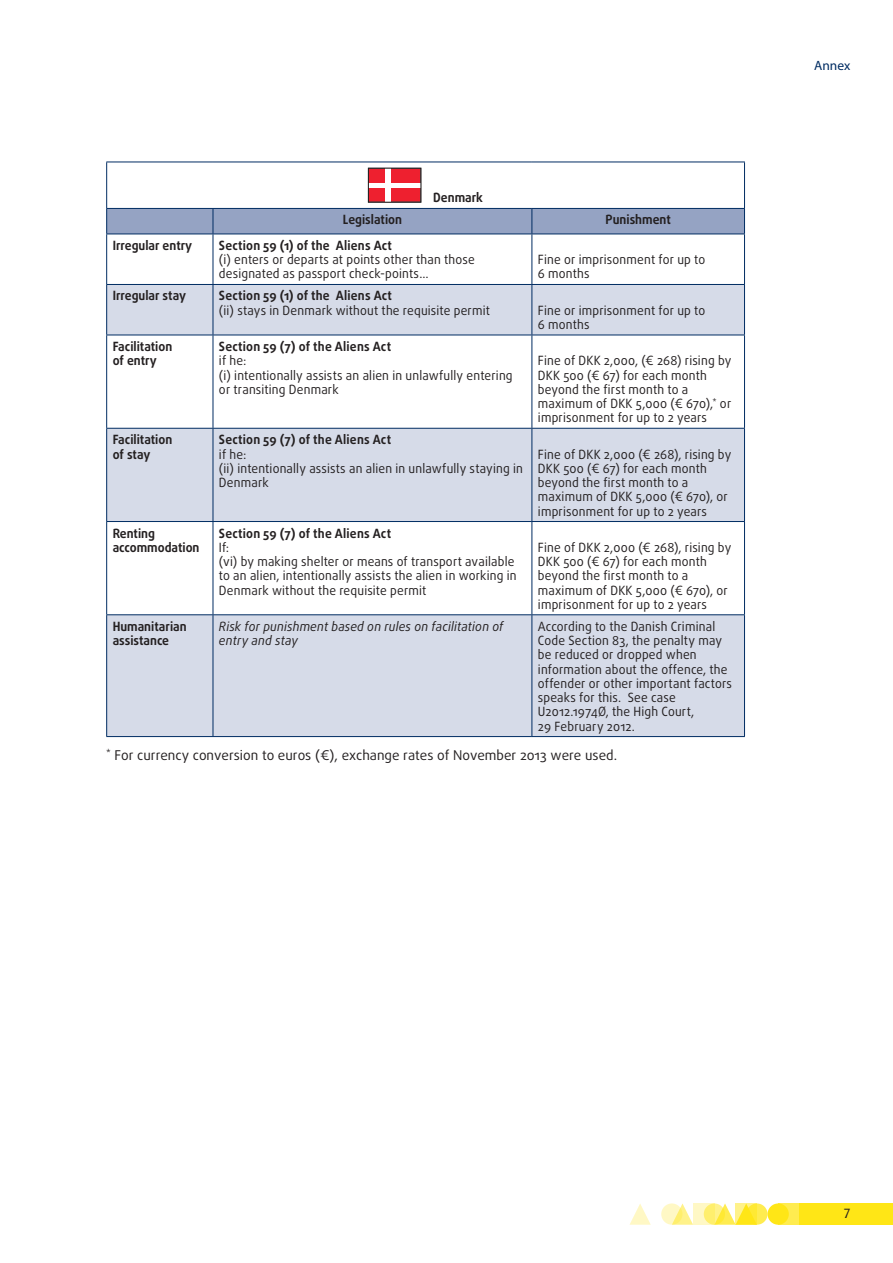
<style>
.page{position:relative;width:893px;height:1263px;background:#fff}
.page>*{position:absolute;margin:0;border:0;box-sizing:border-box;transform-origin:0 0}
.body_text{font:13.5px "Daxline Pro";color:#231f20}
.t1{font:13.5px "Myriad Pro";color:#002c62}
.t2{font:13.5px "Dax";color:#231f20}
.table_body{font:12.75px/14.2px "Daxline Pro";letter-spacing:.015em;color:#231f20;scale:.95 1}
.table_header{font:700 12.75px/14.2px "Daxline Pro";color:#231f20;scale:.95 1}
.table_body-2{font:700 12.75px "Daxline Pro";letter-spacing:.015em;color:#231f20;scale:.95 1}
.table_body-3{font:italic 12.75px/14.2px "Daxline Pro";letter-spacing:.015em;color:#231f20;scale:.95 1}
</style>
<div class="page">
<div style="left:746px;top:1203px;width:21px;height:22px;background:#ffec50;border-radius:50%"></div>
<div style="left:778px;top:1203px;width:21px;height:22px;background:#ffec50"></div>
<div style="left:799px;top:1203px;width:94px;height:22px;background:#ffe616"></div>
<svg style="left:675px;top:1203px;width:18px;height:22px"></svg>
<svg style="left:629px;top:1204px;width:22px;height:21px"></svg>
<div style="left:767px;top:1203px;width:22px;height:22px;background:#ffe616;border-radius:50%"></div>
<svg style="left:718px;top:1203px;width:18px;height:22px"></svg>
<svg style="left:704px;top:1203px;width:21px;height:22px"></svg>
<svg style="left:661px;top:1203px;width:21px;height:22px"></svg>
<svg style="left:736px;top:1203px;width:21px;height:22px"></svg>
<svg style="left:693px;top:1203px;width:21px;height:22px"></svg>
<svg style="left:107px;top:285px;width:637px;height:451px;fill:#d6dbe8"></svg>
<hr style="left:106px;top:162px;width:107px;height:1px;background:#002c62">
<hr style="left:106px;top:162px;width:1px;height:46px;background:#002c62">
<hr style="left:213px;top:162px;width:319px;height:1px;background:#002c62">
<hr style="left:532px;top:162px;width:213px;height:1px;background:#002c62">
<hr style="left:744px;top:162px;width:1px;height:46px;background:#002c62">
<svg style="left:106px;top:208px;width:639px;height:26px;background:#8b9bbc"></svg>
<hr style="left:106px;top:234px;width:107px;height:1px;background:#002c62">
<hr style="left:106px;top:234px;width:1px;height:50px;background:#002c62">
<hr style="left:213px;top:234px;width:319px;height:1px;background:#002c62">
<hr style="left:213px;top:234px;width:1px;height:50px;background:#002c62">
<hr style="left:532px;top:234px;width:213px;height:1px;background:#002c62">
<hr style="left:531px;top:234px;width:1px;height:50px;background:#002c62">
<hr style="left:744px;top:234px;width:1px;height:50px;background:#002c62">
<hr style="left:106px;top:284px;width:107px;height:1px;background:#002c62">
<hr style="left:106px;top:285px;width:1px;height:50px;background:#002c62">
<hr style="left:213px;top:284px;width:319px;height:1px;background:#002c62">
<hr style="left:213px;top:285px;width:1px;height:50px;background:#002c62">
<hr style="left:532px;top:284px;width:213px;height:1px;background:#002c62">
<hr style="left:531px;top:285px;width:1px;height:50px;background:#002c62">
<hr style="left:744px;top:285px;width:1px;height:50px;background:#002c62">
<hr style="left:106px;top:335px;width:107px;height:1px;background:#002c62">
<hr style="left:106px;top:335px;width:1px;height:93px;background:#002c62">
<hr style="left:213px;top:335px;width:319px;height:1px;background:#002c62">
<hr style="left:213px;top:335px;width:1px;height:93px;background:#002c62">
<hr style="left:532px;top:335px;width:213px;height:1px;background:#002c62">
<hr style="left:531px;top:335px;width:1px;height:93px;background:#002c62">
<hr style="left:744px;top:335px;width:1px;height:93px;background:#002c62">
<hr style="left:106px;top:428px;width:107px;height:1px;background:#002c62">
<hr style="left:106px;top:429px;width:1px;height:92px;background:#002c62">
<hr style="left:213px;top:428px;width:319px;height:1px;background:#002c62">
<hr style="left:213px;top:429px;width:1px;height:92px;background:#002c62">
<hr style="left:532px;top:428px;width:213px;height:1px;background:#002c62">
<hr style="left:531px;top:429px;width:1px;height:92px;background:#002c62">
<hr style="left:744px;top:429px;width:1px;height:92px;background:#002c62">
<hr style="left:106px;top:521px;width:107px;height:1px;background:#002c62">
<hr style="left:106px;top:522px;width:1px;height:92px;background:#002c62">
<hr style="left:213px;top:521px;width:319px;height:1px;background:#002c62">
<hr style="left:213px;top:522px;width:1px;height:92px;background:#002c62">
<hr style="left:532px;top:521px;width:213px;height:1px;background:#002c62">
<hr style="left:531px;top:522px;width:1px;height:92px;background:#002c62">
<hr style="left:744px;top:522px;width:1px;height:92px;background:#002c62">
<hr style="left:106px;top:614px;width:107px;height:1px;background:#002c62">
<hr style="left:106px;top:615px;width:1px;height:121px;background:#002c62">
<hr style="left:213px;top:614px;width:319px;height:1px;background:#002c62">
<hr style="left:213px;top:615px;width:1px;height:121px;background:#002c62">
<hr style="left:532px;top:614px;width:213px;height:1px;background:#002c62">
<hr style="left:531px;top:615px;width:1px;height:121px;background:#002c62">
<hr style="left:744px;top:615px;width:1px;height:121px;background:#002c62">
<hr style="left:106px;top:736px;width:107px;height:1px;background:#002c62">
<hr style="left:213px;top:736px;width:319px;height:1px;background:#002c62">
<hr style="left:532px;top:736px;width:213px;height:1px;background:#002c62">
<div style="left:368px;top:168px;width:53px;height:34px;background:#ee202f"></div>
<div style="left:385px;top:168px;width:6px;height:34px;background:#fff"></div>
<div style="left:368px;top:183px;width:53px;height:5px;background:#fff"></div>
<div style="left:368px;top:168px;width:53px;height:34px;border:1px solid #231f20"></div>
<p class="table_header" style="left:433px;top:191px;width:54px">Denmark</p>
<p class="table_header" style="left:343px;top:213px;width:64px">Legislation</p>
<p class="table_header" style="left:606px;top:213px;width:70px">Punishment</p>
<p class="table_header" style="left:113px;top:238px;width:85px">Irregular entry</p>
<p class="table_body-2" style="left:219px;top:237px;width:184px">Section 59 (1) of the Aliens Act</p>
<p class="table_body" style="left:219px;top:253px;width:271px">(i) enters or departs at points other than those designated as passport check-points…</p>
<p class="table_body" style="left:538px;top:253px;width:178px">Fine or imprisonment for up to<br>6 months</p>
<p class="table_header" style="left:113px;top:289px;width:79px">Irregular stay</p>
<p class="table_body-2" style="left:219px;top:287px;width:184px">Section 59 (1) of the Aliens Act</p>
<p class="table_body" style="left:219px;top:303px;width:287px">(ii) stays in Denmark without the requisite permit</p>
<p class="table_body" style="left:538px;top:303px;width:178px">Fine or imprisonment for up to<br>6 months</p>
<p class="table_header" style="left:113px;top:339px;width:64px">Facilitation of entry</p>
<p class="table_body-2" style="left:219px;top:338px;width:183px">Section 59 (7) of the Aliens Act</p>
<p class="table_body" style="left:538px;top:354px;width:205px">Fine of DKK 2,000, (€ 268) rising by<br>DKK 500 (€ 67) for each month beyond the first month to a maximum of DKK 5,000 (€ 670),<sup>*</sup> or imprisonment for up to 2 years</p>
<p class="table_body" style="left:219px;top:354px;width:31px">if he:</p>
<p class="table_body" style="left:219px;top:368px;width:311px">(i) intentionally assists an alien in unlawfully entering or transiting Denmark</p>
<p class="table_header" style="left:113px;top:433px;width:64px">Facilitation of stay</p>
<p class="table_body-2" style="left:219px;top:431px;width:183px">Section 59 (7) of the Aliens Act</p>
<p class="table_body" style="left:219px;top:447px;width:31px">if he:</p>
<p class="table_body" style="left:219px;top:461px;width:321px">(ii) intentionally assists an alien in unlawfully staying in<br>Denmark</p>
<p class="table_header" style="left:113px;top:526px;width:93px">Renting accommodation</p>
<p class="table_body-2" style="left:219px;top:524px;width:183px">Section 59 (7) of the Aliens Act</p>
<p class="table_body" style="left:219px;top:540px;width:12px">If:</p>
<p class="table_body" style="left:219px;top:554px;width:315px">(vi) by making shelter or means of transport available to an alien, intentionally assists the alien in working in<br>Denmark without the requisite permit</p>
<p class="table_body" style="left:538px;top:447px;width:205px">Fine of DKK 2,000 (€ 268), rising by<br>DKK 500 (€ 67) for each month beyond the first month to a maximum of DKK 5,000 (€ 670), or imprisonment for up to 2 years</p>
<p class="table_body" style="left:538px;top:540px;width:205px">Fine of DKK 2,000 (€ 268), rising by<br>DKK 500 (€ 67) for each month beyond the first month to a maximum of DKK 5,000 (€ 670), or imprisonment for up to 2 years</p>
<p class="table_header" style="left:113px;top:619px;width:79px">Humanitarian assistance</p>
<p class="table_body-3" style="left:219px;top:619px;width:301px">Risk for punishment based on rules on facilitation of entry and stay</p>
<p class="table_body" style="left:538px;top:619px;width:206px">According to the Danish Criminal<br>Code Section 83, the penalty may be reduced or dropped when information about the offence, the offender or other important factors speaks for this. See case<br>U2012.1974Ø, the High Court,<br>29 February 2012.</p>
<p class="body_text" style="left:106px;top:746px;width:512px"><sup>*</sup> For currency conversion to euros (€), exchange rates of November 2013 were used.</p>
<p class="t1" style="left:814px;top:58px;width:38px">Annex</p>
<p class="t2" style="left:843px;top:1206px;width:9px">7</p>
</div>
